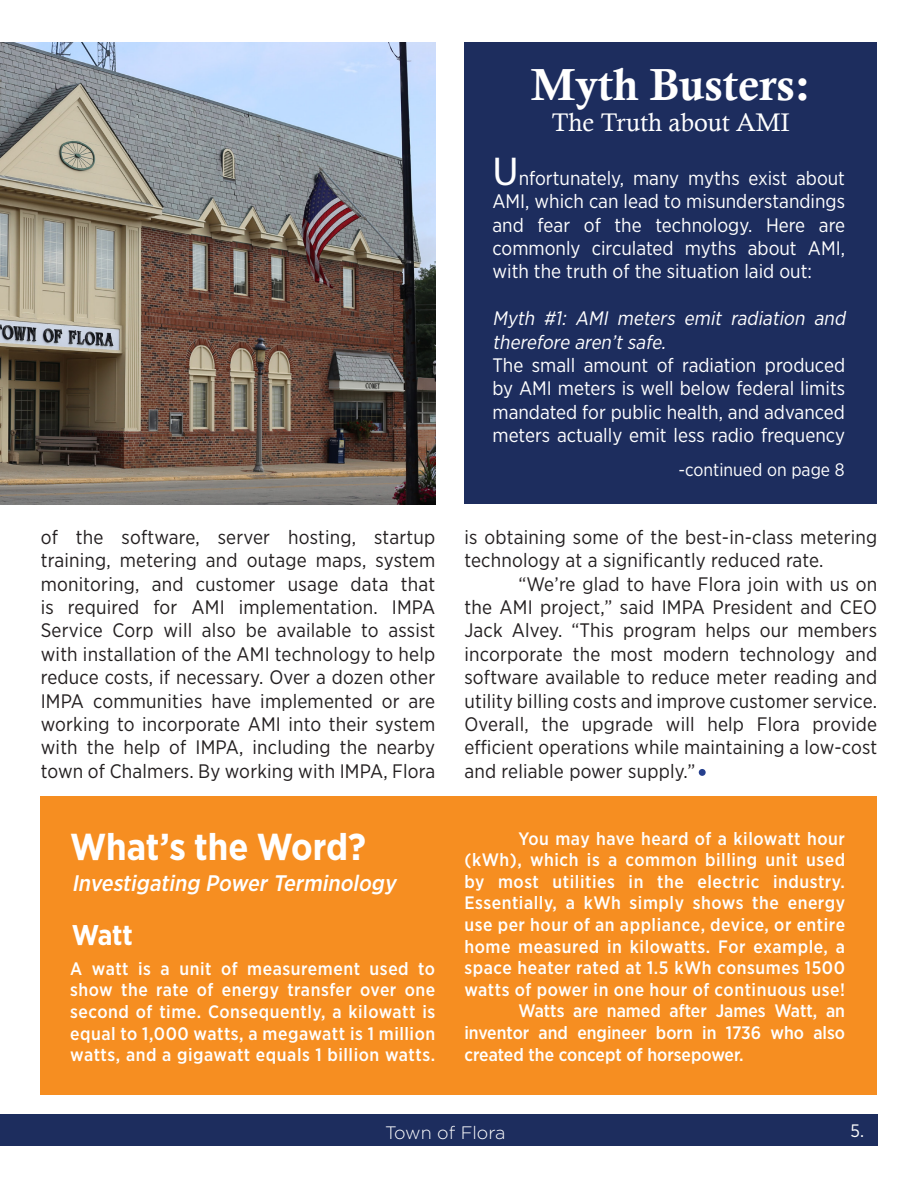
<style>
.page{position:relative;width:918px;height:1188px;background:#fff}
.page>*{position:absolute;margin:0;border:0;box-sizing:border-box;transform-origin:0 0}
.t1{font:45px "Calis MT Bol";color:#fff}
.t2{font:700 37.5px "Gotham Narrow";color:#fff}
.t3{font:700 28.5px "Gotham Narrow";color:#fff}
.t4{font:25.5px "Calisto";color:#fff}
.t5{font:italic 500 22.5px "Gotham Narrow";color:#fff}
.t6{font:19.5px/23.4px "Gotham Narrow";letter-spacing:.01em;color:#231f20;text-align:justify}
.t7{font:19.5px/23.4px "Gotham Narrow";color:#fff;text-align:justify}
.t8{font:italic 19.5px/23.4px "Gotham Narrow";color:#fff}
.t9{font:500 18px/21.6px "Gotham Narrow";letter-spacing:.03em;color:#fff;text-align:justify}
.t10{font:18px "Gotham Narrow";color:#fff}
.t11{font:300 18px "Gotham";color:#fff}
.s1{font-family:"Myriad Pro";font-size:40.5px}
</style>
<div class="page">
<div style="left:0;top:1114px;width:877px;height:32px;background:#1d2d5e"></div>
<div style="left:699px;top:769px;width:7px;height:7px;background:#253f8e;border-radius:50%"></div>
<div style="left:41px;top:796px;width:836px;height:299px;background:#f68e21"></div>
<img style="left:0;top:42px;width:435px;height:462px">
<div style="left:464px;top:42px;width:413px;height:462px;background:#1d2d5e"></div>
<p class="t1" style="left:531px;top:59px;width:281px">Myth Busters:</p>
<p class="t4" style="left:552px;top:107px;width:240px">The Truth about AMI</p>
<p class="t7" style="left:492px;top:166px;width:354px"><span class="s1">U</span>nfortunately, many myths exist about AMI, which can lead to misunderstandings and fear of the technology. Here are commonly circulated myths about AMI, with the truth of the situation laid out:</p>
<p class="t8" style="left:492px;top:306px;width:358px">Myth #1: AMI meters emit radiation and therefore aren’tsafe.</p>
<p class="t7" style="left:492px;top:353px;width:354px">The small amount of radiation produced by AMI meters is well below federal limits mandated for public health, and advanced meters actually emit less radio frequency</p>
<p class="t10" style="left:678px;top:458px;width:168px">-continued on page 8</p>
<p class="t6" style="left:41px;top:525px;width:396px">of the software, server hosting, startup training, metering and outage maps, system monitoring, and customer usage data that is required for AMI implementation. IMPA Service Corp will also be available to assist with installation of the AMI technology to help reduce costs, if necessary. Over a dozen other IMPA communities have implemented or are working to incorporate AMI into their system with the help of IMPA, including the nearby town of Chalmers. By working with IMPA, Flora</p>
<p class="t6" style="left:464px;top:525px;width:414px">is obtaining some of the best-in-class metering technology at a significantly reduced rate.</p>
<p class="t6" style="left:464px;top:572px;width:414px;text-indent:54px">“We’re glad to have Flora join with us on the AMI project,” said IMPA President and CEO Jack Alvey. “This program helps our members incorporate the most modern technology and software available to reduce meter reading and utility billing costs and improve customer service.<br>Overall, the upgrade will help Flora provide efficient operations while maintaining a low-cost and reliable power supply.”</p>
<p class="t2" style="left:70px;top:823px;width:297px">What’s the Word?</p>
<p class="t5" style="left:72px;top:868px;width:330px">Investigating PowerTerminology</p>
<p class="t3" style="left:72px;top:917px;width:63px">Watt</p>
<p class="t9" style="left:70px;top:958px;width:367px">A watt is a unit of measurement used to show the rate of energy transfer over one second of time. Consequently, a kilowatt is equal to 1,000 watts, a megawatt is 1 million watts, and a gigawatt equals 1 billion watts.</p>
<p class="t9" style="left:464px;top:827px;width:382px;text-indent:54px">You may have heard of a kilowatt hour (kWh), which is a common billing unit used by most utilities in the electric industry.<br>Essentially, a kWh simply shows the energy use per hour of an appliance, device, or entire home measured in kilowatts. For example, a space heater rated at 1.5 kWh consumes 1500 watts of power in one hour of continuous use!</p>
<p class="t9" style="left:464px;top:1000px;width:382px;text-indent:54px">Watts are named after James Watt, an inventor and engineer born in 1736 who also created the concept of horsepower.</p>
<p class="t11" style="left:385px;top:1121px;width:122px">Town of Flora</p>
<p class="t10" style="left:851px;top:1119px;width:15px">5.</p>
</div>
